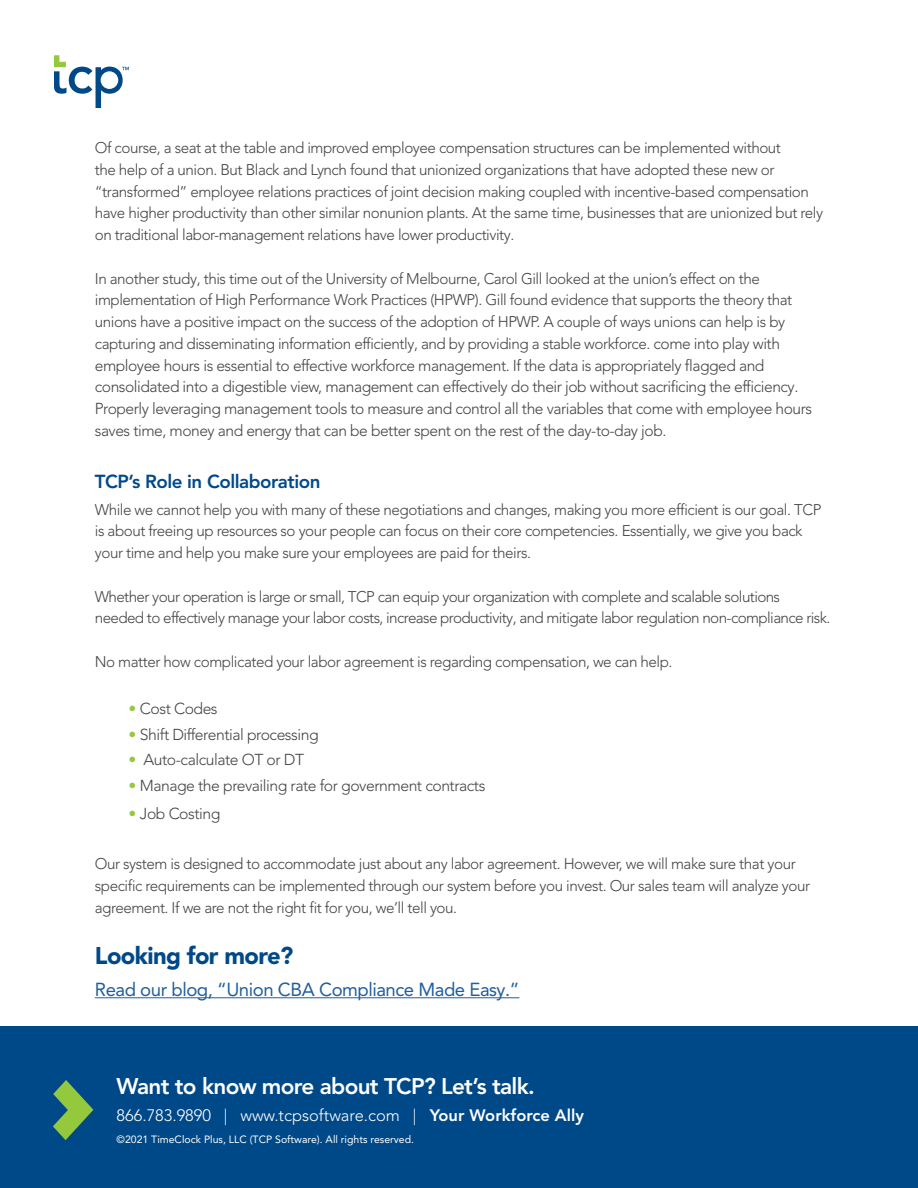
<style>
.page{position:relative;width:918px;height:1188px;background:#fff}
.page>*{position:absolute;margin:0;border:0;box-sizing:border-box;transform-origin:0 0}
.t1{font:900 24px "Avenir LT Pro";letter-spacing:-.025em;color:#004989}
.t2{font:800 22.5px "Avenir LT Pro";letter-spacing:-.03em;color:#fff}
.t3{font:18.75px "Avenir LT Pro";letter-spacing:-.025em;color:#215e9e}
.t4{font:800 18.75px "Avenir LT Pro";letter-spacing:-.025em;color:#004989}
.t5{font:300 16.5px "Avenir LT Pro";color:#fff}
.t6{font:300 15.75px/21.8px "Avenir LT Pro";letter-spacing:-.03em;color:#444}
.t7{font:300 15.3px/21.8px "Avenir LT Pro";letter-spacing:-.03em;color:#444}
.t8{font:10.5px "Avenir LT Pro";color:#fff}
.s1{font-size:15.75px}
.s2{color:#95c93d}
.s3{font-weight:800}
</style>
<div class="page">
<svg style="left:54px;top:55px;width:75px;height:53px"></svg>
<div style="left:0;top:1026px;width:918px;height:162px;background:#004989"></div>
<svg style="left:53px;top:1080px;width:40px;height:60px"></svg>
<hr style="left:95px;top:997px;width:424px;height:1px;background:#215e9e">
<p class="t7" style="left:95px;top:137px;width:730px">Of course, a seat at the table and improved employee compensation structures can be implemented without<br>the help of a union. But Black and Lynch found that unionized organizations that have adopted these new or “transformed” employee relations practices of joint decision making coupled with incentive-based compensation have higher productivity than other similar nonunion plants. At the same time, businesses that are unionized but rely on traditional labor-management relations have lower productivity.</p>
<p class="t7" style="left:95px;top:268px;width:699px">In another study, this time out of the University of Melbourne, Carol Gill looked at the union’s effect on the implementation of High Performance Work Practices (HPWP). Gill found evidence that supports the theory that unions have a positive impact on the success of the adoption of HPWP. A couple of ways unions can help is by capturing and disseminating information efficiently, and by providing a stable workforce. <span class="s1">come into play with</span></p>
<p class="t6" style="left:95px;top:354px;width:719px">employee hours is essential to effective workforce management. If the data is appropriately flagged and consolidated into a digestible view, management can effectively do their job without sacrificing the efficiency.<br>Properly leveraging management tools to measure and control all the variables that come with employee hours saves time, money and energy that can be better spent on the rest of the day-to-day job.</p>
<p class="t4" style="left:95px;top:470px;width:227px">TCP’s Role in Collaboration</p>
<p class="t7" style="left:95px;top:499px;width:728px">While we cannot help you with many of these negotiations and changes, making you more efficient is our goal. TCP is about freeing up resources so your people can focus on their core competencies. Essentially, we give you back your time and help you make sure your employees are paid for theirs.</p>
<p class="t7" style="left:95px;top:586px;width:737px">Whether your operation is large or small, TCP can equip your organization with complete and scalable solutions needed to effectively manage your labor costs, increase productivity, and mitigate labor regulation non-compliance risk.</p>
<p class="t7" style="left:95px;top:651px;width:579px">No matter how complicated your labor agreement is regarding compensation, we can help.</p>
<p class="t6" style="left:129px;top:698px;width:91px"><span class="s2">•</span> Cost Codes</p>
<p class="t6" style="left:129px;top:723px;width:192px"><span class="s2">•</span> Shift Differential processing</p>
<p class="t6" style="left:129px;top:749px;width:177px"><span class="s2">•</span> Auto-calculate OT or DT</p>
<p class="t6" style="left:129px;top:774px;width:358px"><span class="s2">•</span> Manage the prevailing rate for government contracts</p>
<p class="t6" style="left:129px;top:803px;width:93px"><span class="s2">•</span> Job Costing</p>
<p class="t7" style="left:95px;top:853px;width:717px">Our system is designed to accommodate just about any labor agreement. However, we will make sure that your specific requirements can be implemented through our system before you invest. Our sales team will analyze your agreement. If we are not the right fit for you, we’ll tell you.</p>
<h1 class="t1" style="left:95px;top:942px;width:200px">Looking for more?</h1>
<p class="t3" style="left:95px;top:978px;width:426px">Read our blog, “Union CBA Compliance Made Easy.”</p>
<h2 class="t2" style="left:117px;top:1073px;width:420px">Want to know more about TCP? Let’s talk.</h2>
<p class="t5" style="left:117px;top:1106px;width:469px">866.783.9890 | www.tcpsoftware.com | <span class="s3">Your Workforce Ally</span></p>
<p class="t8" style="left:117px;top:1133px;width:299px">©2021 TimeClock Plus, LLC (TCP Software). All rights reserved.</p>
</div>
